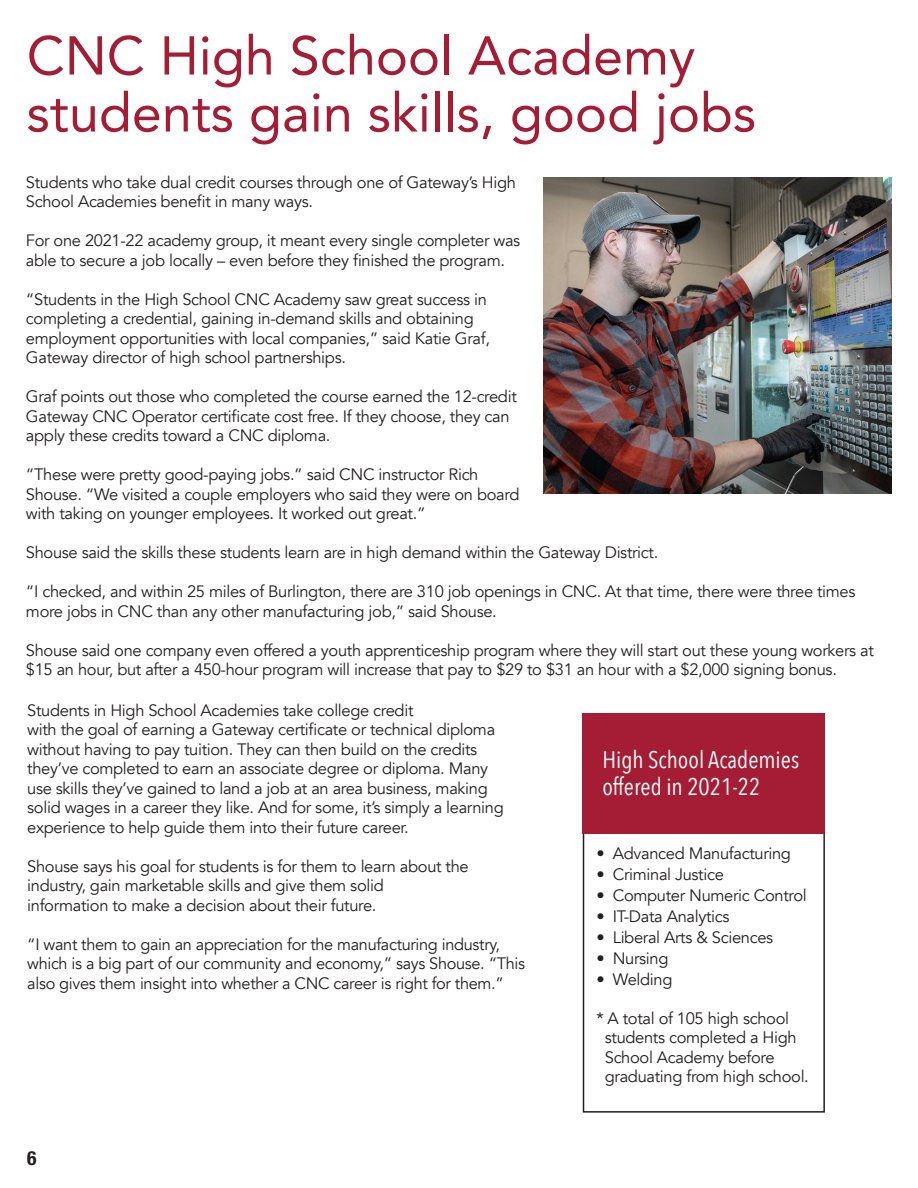
<style>
.page{position:relative;width:918px;height:1188px;background:#fff}
.page>*{position:absolute;margin:0;border:0;box-sizing:border-box;transform-origin:0 0}
.t1{font:54px "Avenir";color:#a41d35}
.t2{font:24px/27px "Avenir Next Condensed";color:#fff}
.t3{font:700 condensed 19.5px "Helvetica Neue LT Std";color:#231f20}
.t4{font:16.5px/19.5px "Avenir";letter-spacing:-.02em;color:#231f20}
</style>
<div class="page">
<img style="left:544px;top:178px;width:347px;height:316px">
<div style="left:583px;top:831px;width:242px;height:282px;border:2px solid #231f20"></div>
<div style="left:582px;top:713px;width:243px;height:120px;background:#a41d35"></div>
<p class="t1" style="left:27px;top:12px;width:670px">CNC High School Academy</p>
<p class="t1" style="left:27px;top:69px;width:731px">students gain skills, good jobs</p>
<p class="t4" style="left:26px;top:172px;width:492px">Students who take dual credit courses through one of Gateway’s High</p>
<p class="t4" style="left:26px;top:192px;width:289px">School Academies benefit in many ways.</p>
<p class="t4" style="left:26px;top:231px;width:496px">For one 2021-22 academy group, it meant every single completer was</p>
<p class="t4" style="left:26px;top:250px;width:481px">able to secure a job locally – even before they finished the program.</p>
<p class="t4" style="left:26px;top:289px;width:462px">“Students in the High School CNC Academy saw great success in</p>
<p class="t4" style="left:26px;top:309px;width:449px">completing a credential, gaining in-demand skills and obtaining</p>
<p class="t4" style="left:26px;top:328px;width:466px">employment opportunities with local companies,” said Katie Graf,</p>
<p class="t4" style="left:26px;top:348px;width:322px">Gateway director of high school partnerships.</p>
<p class="t4" style="left:26px;top:387px;width:492px">Graf points out those who completed the course earned the 12-credit</p>
<p class="t4" style="left:26px;top:406px;width:485px">Gateway CNC Operator certificate cost free. If they choose, they can</p>
<p class="t4" style="left:26px;top:426px;width:306px">apply these credits toward a CNC diploma.</p>
<p class="t4" style="left:26px;top:465px;width:454px">“These were pretty good-paying jobs.” said CNC instructor Rich</p>
<p class="t4" style="left:26px;top:484px;width:495px">Shouse. “We visited a couple employers who said they were on board</p>
<p class="t4" style="left:26px;top:504px;width:401px">with taking on younger employees. It worked out great.”</p>
<p class="t4" style="left:26px;top:543px;width:634px">Shouse said the skills these students learn are in high demand within the Gateway District.</p>
<p class="t4" style="left:26px;top:582px;width:831px">“I checked, and within 25 miles of Burlington, there are 310 job openings in CNC. At that time, there were three times more jobs in CNC than any other manufacturing job,” said Shouse.</p>
<p class="t4" style="left:26px;top:640px;width:849px">Shouse said one company even offered a youth apprenticeship program where they will start out these young workers at $15 an hour, but after a 450-hour program will increase that pay to $29 to $31 an hour with a $2,000 signing bonus.</p>
<p class="t4" style="left:27px;top:701px;width:388px">Students in High School Academies take college credit</p>
<p class="t4" style="left:27px;top:720px;width:469px">with the goal of earning a Gateway certificate or technical diploma without having to pay tuition. They can then build on the credits they’ve completed to earn an associate degree or diploma. Many</p>
<p class="t4" style="left:27px;top:779px;width:462px">use skills they’ve gained to land a job at an area business, making</p>
<p class="t4" style="left:27px;top:798px;width:478px">solid wages in a career they like. And for some, it’s simply a learning experience to help guide them into their future career.</p>
<p class="t4" style="left:27px;top:857px;width:443px">Shouse says his goal for students is for them to learn about the</p>
<p class="t4" style="left:27px;top:876px;width:358px">industry, gain marketable skills and give them solid</p>
<p class="t4" style="left:27px;top:896px;width:351px">information to make a decision about their future.</p>
<p class="t4" style="left:27px;top:935px;width:499px">“I want them to gain an appreciation for the manufacturing industry, which is a big part of our community and economy,” says Shouse. “This also gives them insight into whether a CNC career is right for them.”</p>
<p class="t2" style="left:602px;top:745px;width:198px">High School Academies offered in 2021-22</p>
<p class="t4" style="left:596px;top:844px;width:196px">• Advanced Manufacturing</p>
<p class="t4" style="left:596px;top:865px;width:129px">• Criminal Justice</p>
<p class="t4" style="left:596px;top:886px;width:212px">• Computer Numeric Control</p>
<p class="t4" style="left:596px;top:907px;width:135px">• IT-Data Analytics</p>
<p class="t4" style="left:596px;top:928px;width:178px">• Liberal Arts &amp; Sciences</p>
<p class="t4" style="left:596px;top:949px;width:74px">• Nursing</p>
<p class="t4" style="left:596px;top:970px;width:78px">• Welding</p>
<p class="t4" style="left:596px;top:1009px;width:194px">* A total of 105 high school</p>
<p class="t4" style="left:605px;top:1028px;width:193px">students completed a High</p>
<p class="t4" style="left:605px;top:1048px;width:171px">School Academy before</p>
<p class="t4" style="left:605px;top:1067px;width:206px">graduating from high school.</p>
<p class="t3" style="left:27px;top:1146px;width:11px">6</p>
</div>
